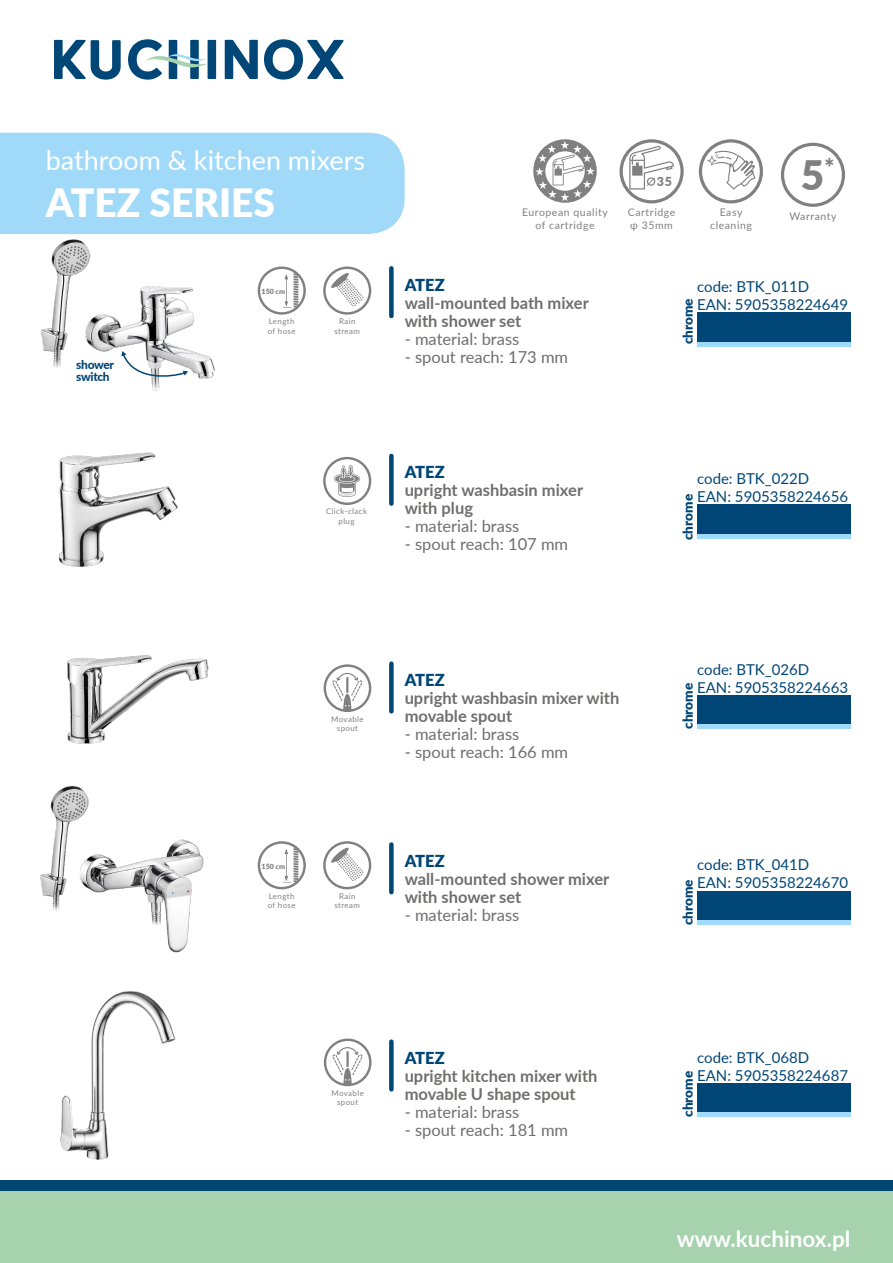
<style>
.page{position:relative;width:893px;height:1263px;background:#fff}
.page>*{position:absolute;margin:0;border:0;box-sizing:border-box;transform-origin:0 0}
.t1{font:900 40.5px "Lato";color:#808080}
.t2{font:900 39px "Lato";color:#fff}
.t3{font:27px "Lato";color:#fff}
.t4{font:700 22.5px "Lato";color:#fff}
.t5{font:700 16.5px/18px "Lato";color:#6f6f6e}
.t6{font:16.5px "Lato";color:#6f6f6e}
.t7{font:900 16.5px "Lato";color:#004676}
.t8{font:15px/18px "Lato";color:#004676}
.t9{font:900 13.5px "Lato";color:#004676}
.t10{font:900 12.45px "Lato";color:#808080}
.t11{font:800 12px/12px "Lato";letter-spacing:-.03em;color:#004676}
.t12{font:10.5px/12.6px "Lato";letter-spacing:.055em;color:#808080;text-align:center}
.t13{font:7.8px/9.4px "Lato";letter-spacing:.055em;color:#808080;text-align:center}
.t14{font:900 7.05px "Lato";color:#808080}
</style>
<div class="page">
<img style="left:12px;top:234px;width:221px;height:157px">
<svg style="left:54px;top:39px;width:290px;height:41px"></svg>
<div style="left:0;top:133px;width:405px;height:101px;background:#a1daf8"></div>
<div style="left:697px;top:312px;width:153px;height:30px;background:#004676"></div>
<hr style="left:697px;top:342px;width:153px;height:4px;background:#a1daf8">
<div style="left:697px;top:505px;width:153px;height:29px;background:#004676"></div>
<div style="left:697px;top:534px;width:153px;height:5px;background:#a1daf8"></div>
<div style="left:697px;top:891px;width:153px;height:29px;background:#004676"></div>
<div style="left:697px;top:920px;width:153px;height:5px;background:#a1daf8"></div>
<div style="left:389px;top:268px;width:5px;height:48px;background:#004676"></div>
<div style="left:389px;top:456px;width:5px;height:48px;background:#004676"></div>
<div style="left:389px;top:844px;width:5px;height:48px;background:#004676"></div>
<div style="left:697px;top:1083px;width:153px;height:30px;background:#004676"></div>
<hr style="left:697px;top:1113px;width:153px;height:4px;background:#a1daf8">
<div style="left:389px;top:1042px;width:5px;height:47px;background:#004676"></div>
<div style="left:697px;top:695px;width:153px;height:30px;background:#004676"></div>
<hr style="left:697px;top:725px;width:153px;height:4px;background:#a1daf8">
<div style="left:389px;top:664px;width:5px;height:47px;background:#004676"></div>
<div style="left:0;top:1180px;width:892px;height:83px;background:#a6d2ae"></div>
<div style="left:0;top:1180px;width:892px;height:10px;background:#004675"></div>
<img style="left:59px;top:452px;width:119px;height:115px">
<img style="left:67px;top:655px;width:142px;height:89px">
<img style="left:40px;top:785px;width:164px;height:168px">
<img style="left:60px;top:991px;width:116px;height:169px">
<svg style="left:121px;top:351px;width:67px;height:31px"></svg>
<svg style="left:323px;top:841px;width:48px;height:48px"></svg>
<svg style="left:258px;top:841px;width:48px;height:48px"></svg>
<svg style="left:323px;top:267px;width:48px;height:48px"></svg>
<svg style="left:258px;top:267px;width:48px;height:48px"></svg>
<svg style="left:323px;top:457px;width:48px;height:48px"></svg>
<svg style="left:324px;top:664px;width:47px;height:48px"></svg>
<svg style="left:324px;top:1038px;width:48px;height:48px"></svg>
<svg style="left:781px;top:143px;width:64px;height:64px"></svg>
<svg style="left:619px;top:139px;width:65px;height:64px"></svg>
<svg style="left:699px;top:139px;width:64px;height:64px"></svg>
<svg style="left:533px;top:139px;width:64px;height:64px"></svg>
<h3 class="t3" style="left:46px;top:141px;width:321px">bathroom &amp; kitchen mixers</h3>
<h2 class="t2" style="left:46px;top:173px;width:231px">ATEZ SERIES</h2>
<p class="t11" style="left:76px;top:358px;width:39px">shower switch</p>
<p class="t14" style="left:262px;top:286px;width:25px">150 cm</p>
<p class="t13" style="left:268px;top:316px;width:29px;text-align:left">Length of hose</p>
<p class="t13" style="left:334px;top:316px;width:27px">Rain stream</p>
<p class="t13" style="left:326px;top:506px;width:42px">Click-clack plug</p>
<p class="t12" style="left:522px;top:206px;width:87px">European quality of cartridge</p>
<p class="t7" style="left:405px;top:272px;width:42px">ATEZ</p>
<p class="t5" style="left:405px;top:293px;width:186px">wall-mounted bath mixer with shower set</p>
<p class="t6" style="left:405px;top:327px;width:116px">- material: brass</p>
<p class="t6" style="left:405px;top:345px;width:165px">- spout reach: 173 mm</p>
<p class="t10" style="left:657px;top:172px;width:17px">35</p>
<p class="t12" style="left:628px;top:206px;width:49px;text-align:left">Cartridge φ 35mm</p>
<p class="t12" style="left:710px;top:206px;width:43px">Easy cleaning</p>
<h1 class="t1" style="left:801px;top:145px;width:35px">5<sup>*</sup></h1>
<p class="t12" style="left:789px;top:209px;width:49px">Warranty</p>
<p class="t8" style="left:697px;top:277px;width:152px">code: BTK_011D<br>EAN: 5905358224649</p>
<p class="t9" style="left:678px;top:344px;width:47px;rotate:-90deg">chrome</p>
<p class="t7" style="left:405px;top:460px;width:42px">ATEZ</p>
<p class="t5" style="left:405px;top:480px;width:180px">upright washbasin mixer with plug</p>
<p class="t6" style="left:405px;top:514px;width:116px">- material: brass</p>
<p class="t6" style="left:405px;top:532px;width:165px">- spout reach: 107 mm</p>
<p class="t8" style="left:697px;top:469px;width:152px">code: BTK_022D<br>EAN: 5905358224656</p>
<p class="t9" style="left:678px;top:540px;width:47px;rotate:-90deg">chrome</p>
<p class="t13" style="left:331px;top:714px;width:34px">Movable spout</p>
<p class="t14" style="left:262px;top:861px;width:25px">150 cm</p>
<p class="t13" style="left:268px;top:891px;width:29px;text-align:left">Length of hose</p>
<p class="t13" style="left:334px;top:891px;width:27px">Rain stream</p>
<p class="t7" style="left:405px;top:667px;width:42px">ATEZ</p>
<p class="t5" style="left:405px;top:688px;width:216px">upright washbasin mixer with movable spout</p>
<p class="t6" style="left:405px;top:722px;width:116px">- material: brass</p>
<p class="t6" style="left:405px;top:740px;width:165px">- spout reach: 166 mm</p>
<p class="t7" style="left:405px;top:848px;width:42px">ATEZ</p>
<p class="t5" style="left:405px;top:869px;width:206px">wall-mounted shower mixer with shower set</p>
<p class="t6" style="left:405px;top:903px;width:116px">- material: brass</p>
<p class="t8" style="left:697px;top:660px;width:152px">code: BTK_026D<br>EAN: 5905358224663</p>
<p class="t9" style="left:678px;top:729px;width:47px;rotate:-90deg">chrome</p>
<p class="t8" style="left:697px;top:855px;width:152px">code: BTK_041D<br>EAN: 5905358224670</p>
<p class="t9" style="left:678px;top:925px;width:47px;rotate:-90deg">chrome</p>
<p class="t13" style="left:331px;top:1088px;width:34px">Movable spout</p>
<p class="t7" style="left:405px;top:1045px;width:42px">ATEZ</p>
<p class="t5" style="left:405px;top:1066px;width:194px">upright kitchen mixer with movable U shape spout</p>
<p class="t6" style="left:405px;top:1100px;width:116px">- material: brass</p>
<p class="t6" style="left:405px;top:1118px;width:165px">- spout reach: 181 mm</p>
<p class="t8" style="left:697px;top:1047px;width:152px">code: BTK_068D<br>EAN: 5905358224687</p>
<p class="t9" style="left:678px;top:1117px;width:47px;rotate:-90deg">chrome</p>
<h3 class="t4" style="left:677px;top:1222px;width:175px">www.kuchinox.pl</h3>
</div>
